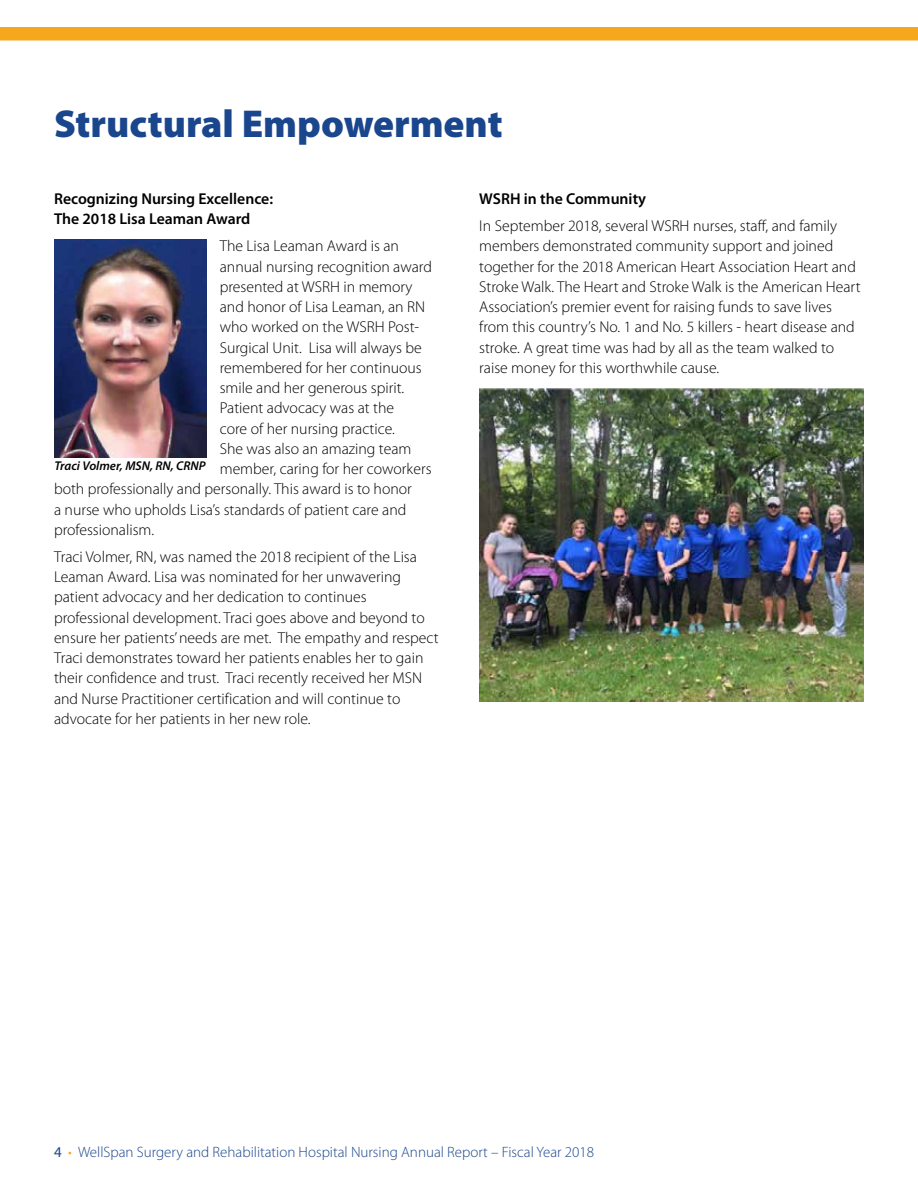
<style>
.page{position:relative;width:918px;height:1188px;background:#fff}
.page>*{position:absolute;margin:0;border:0;box-sizing:border-box;transform-origin:0 0}
.t1{font:900 39px "Myriad Pro";color:#1a468d}
.t2{font:300 15.75px/20.2px "Myriad Pro";color:#000}
.t3{font:600 15.75px/20.2px "Myriad Pro";color:#000}
.t4{font:300 15px "Myriad Pro";color:#1a468d}
.t5{font:italic 600 12.75px "Myriad Pro";color:#000}
.s1{font-weight:400}
.s2{color:#f5a81d}
</style>
<div class="page">
<div style="left:0;top:27px;width:918px;height:14px;background:#f5a81d"></div>
<img style="left:54px;top:240px;width:152px;height:218px">
<img style="left:479px;top:388px;width:385px;height:314px">
<p class="t1" style="left:54px;top:98px;width:450px">Structural Empowerment</p>
<p class="t3" style="left:54px;top:188px;width:221px">Recognizing Nursing Excellence:<br>The 2018 Lisa Leaman Award</p>
<p class="t2" style="left:220px;top:236px;width:181px">The Lisa Leaman Award is an</p>
<p class="t2" style="left:220px;top:256px;width:214px">annual nursing recognition award</p>
<p class="t2" style="left:220px;top:276px;width:194px">presented at WSRH in memory</p>
<p class="t2" style="left:220px;top:297px;width:207px">and honor of Lisa Leaman, an RN</p>
<p class="t2" style="left:220px;top:317px;width:201px">who worked on the WSRH Post-</p>
<p class="t2" style="left:220px;top:337px;width:204px">Surgical Unit. Lisa will always be</p>
<p class="t2" style="left:220px;top:357px;width:203px">remembered for her continuous</p>
<p class="t2" style="left:220px;top:378px;width:186px">smile and her generous spirit.</p>
<p class="t2" style="left:220px;top:398px;width:176px">Patient advocacy was at the</p>
<p class="t2" style="left:220px;top:418px;width:177px">core of her nursing practice.</p>
<p class="t2" style="left:220px;top:438px;width:193px">She was also an amazing team</p>
<p class="t2" style="left:220px;top:459px;width:213px">member, caring for her coworkers</p>
<p class="t2" style="left:54px;top:479px;width:359px">both professionally and personally. This award is to honor</p>
<p class="t2" style="left:54px;top:499px;width:354px">a nurse who upholds Lisa’s standards of patient care and</p>
<p class="t2" style="left:54px;top:519px;width:102px">professionalism.</p>
<p class="t2" style="left:54px;top:546px;width:386px">Traci Volmer, RN, was named the 2018 recipient of the Lisa Leaman Award. Lisa was nominated for her unwavering patient advocacy and her dedication to continues professional development. Traci goes above and beyond to ensure her patients’ needs are met. The empathy and respect Traci demonstrates toward her patients enables her to gain their confidence and trust. Traci recently received her MSN and Nurse Practitioner certification and will continue to advocate for her patients in her new role.</p>
<p class="t5" style="left:55px;top:458px;width:153px">Traci Volmer, MSN, RN, CRNP</p>
<p class="t3" style="left:479px;top:188px;width:168px">WSRH in the Community</p>
<p class="t2" style="left:479px;top:216px;width:383px">In September 2018, several WSRH nurses, staff, and family members demonstrated community support and joined together for the 2018 American Heart Association Heart and Stroke Walk. The Heart and Stroke Walk is the American Heart Association’s premier event for raising funds to save lives from this country’s No. 1 and No. 5 killers - heart disease and stroke. A great time was had by all as the team walked to raise money for this worthwhile cause.</p>
<p class="t4" style="left:54px;top:1143px;width:542px"><span class="s1">4</span> <span class="s2">•</span> WellSpan Surgery and Rehabilitation Hospital Nursing Annual Report – Fiscal Year 2018</p>
</div>
